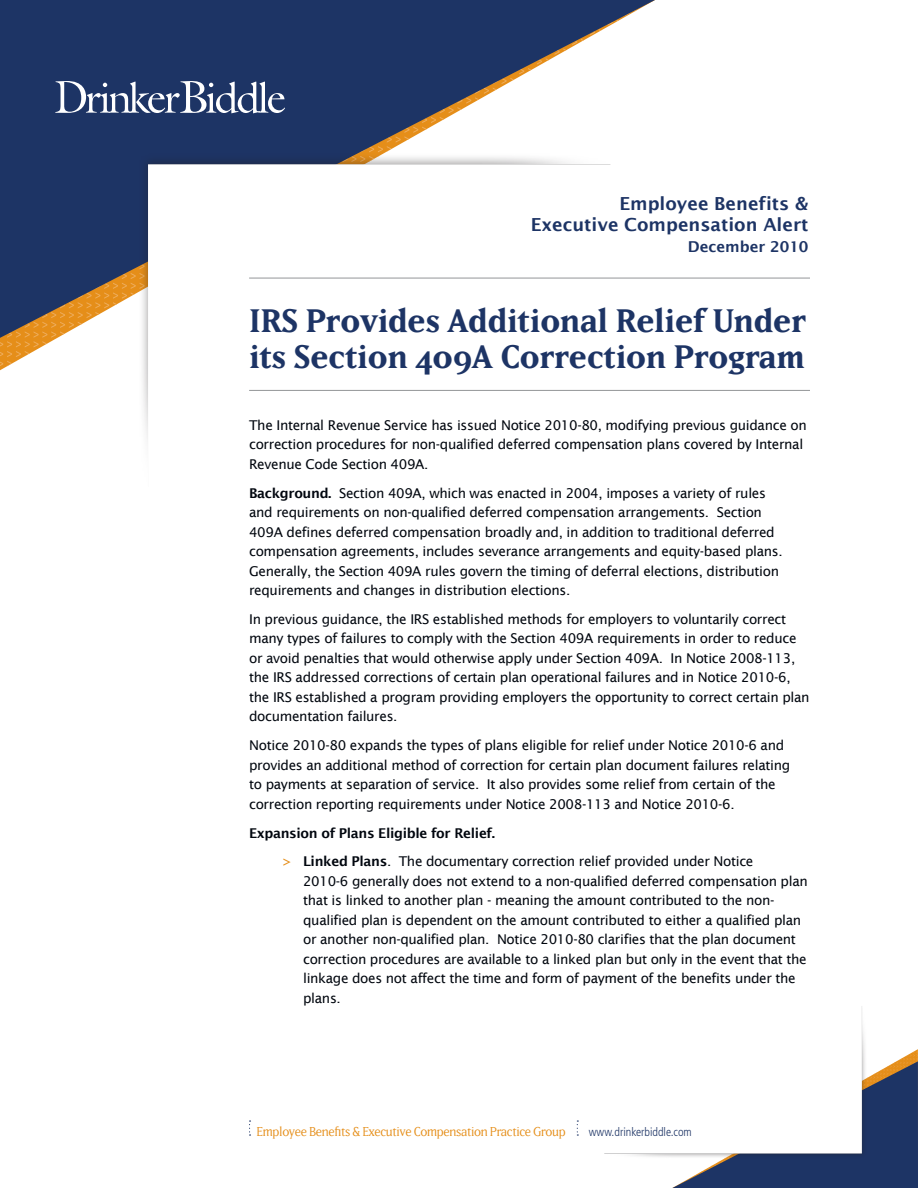
<style>
.page{position:relative;width:918px;height:1188px;background:#fff}
.page>*{position:absolute;margin:0;border:0;box-sizing:border-box;transform-origin:0 0}
.Page_1_Title_No_Byli{font:32.25px/36px "Matrix II Bold";color:#1d3465}
.Page_1_Publication_N{font:600 18px "Lucida Sans";color:#1d3465}
.Page_1_Date{font:600 15px "Lucida Sans";color:#1d3465}
.Body{font:13.5px/19.5px "Lucida Sans";letter-spacing:-.025em;color:#01060e}
.Body-2{font:600 13.5px "Lucida Sans";letter-spacing:-.025em;color:#01060e}
.Body-3{font:12.75px "Matrix II Book";letter-spacing:-.025em;color:#e58e19}
.Body-4{font:300 condensed 12px "Frutiger";color:#1d3465}
.s1{font-weight:600}
.s2{color:#e58e19}
</style>
<div class="page">
<svg style="left:672px;top:1049px;width:246px;height:139px;background:#415073"></svg>
<img style="left:604px;top:1006px;width:262px;height:153px">
<svg style="left:249px;top:1120px;width:2px;height:16px"></svg>
<svg style="left:0;top:0;width:654px;height:367px"></svg>
<hr style="left:249px;top:278px;width:561px;height:1px;background:#939598">
<hr style="left:249px;top:390px;width:561px;height:1px;background:#939598">
<p class="Page_1_Publication_N" style="left:619px;top:194px;width:191px">Employee Benefits &amp;</p>
<p class="Page_1_Publication_N" style="left:531px;top:215px;width:279px">Executive Compensation Alert</p>
<p class="Page_1_Date" style="left:688px;top:238px;width:122px">December 2010</p>
<p class="Page_1_Title_No_Byli" style="left:249px;top:302px;width:558px">IRS Provides Additional Relief Under its Section 409A Correction Program</p>
<p class="Body" style="left:249px;top:415px;width:559px">The Internal Revenue Service has issued Notice 2010-80, modifying previous guidance on correction procedures for non-qualified deferred compensation plans covered by Internal<br>Revenue Code Section 409A.</p>
<p class="Body" style="left:249px;top:483px;width:535px"><span class="s1">Background.</span> Section 409A, which was enacted in 2004, imposes a variety of rules and requirements on non-qualified deferred compensation arrangements. Section 409A defines deferred compensation broadly and, in addition to traditional deferred compensation agreements, includes severance arrangements and equity-based plans.<br>Generally, the Section 409A rules govern the timing of deferral elections, distribution requirements and changes in distribution elections.</p>
<p class="Body" style="left:249px;top:609px;width:562px">In previous guidance, the IRS established methods for employers to voluntarily correct many types of failures to comply with the Section 409A requirements in order to reduce or avoid penalties that would otherwise apply under Section 409A. In Notice 2008-113, the IRS addressed corrections of certain plan operational failures and in Notice 2010-6, the IRS established a program providing employers the opportunity to correct certain plan documentation failures.</p>
<p class="Body" style="left:249px;top:736px;width:543px">Notice 2010-80 expands the types of plans eligible for relief under Notice 2010-6 and provides an additional method of correction for certain plan document failures relating to payments at separation of service. It also provides some relief from certain of the correction reporting requirements under Notice 2008-113 and Notice 2010-6.</p>
<p class="Body-2" style="left:249px;top:825px;width:248px">Expansion of Plans Eligible for Relief.</p>
<p class="Body" style="left:303px;top:852px;width:506px;text-indent:-20px"><span class="s2">&gt;</span> <span class="s1">Linked Plans</span>. The documentary correction relief provided under Notice<br>2010-6 generally does not extend to a non-qualified deferred compensation plan that is linked to another plan - meaning the amount contributed to the non&shy;qualified plan is dependent on the amount contributed to either a qualified plan or another non-qualified plan. Notice 2010-80 clarifies that the plan document correction procedures are available to a linked plan but only in the event that the linkage does not affect the time and form of payment of the benefits under the plans.</p>
<p class="Body-3" style="left:257px;top:1124px;width:311px">Employee Benefits &amp; Executive Compensation Practice Group</p>
<p class="Body-4" style="left:589px;top:1125px;width:105px">www.drinkerbiddle.com</p>
</div>
